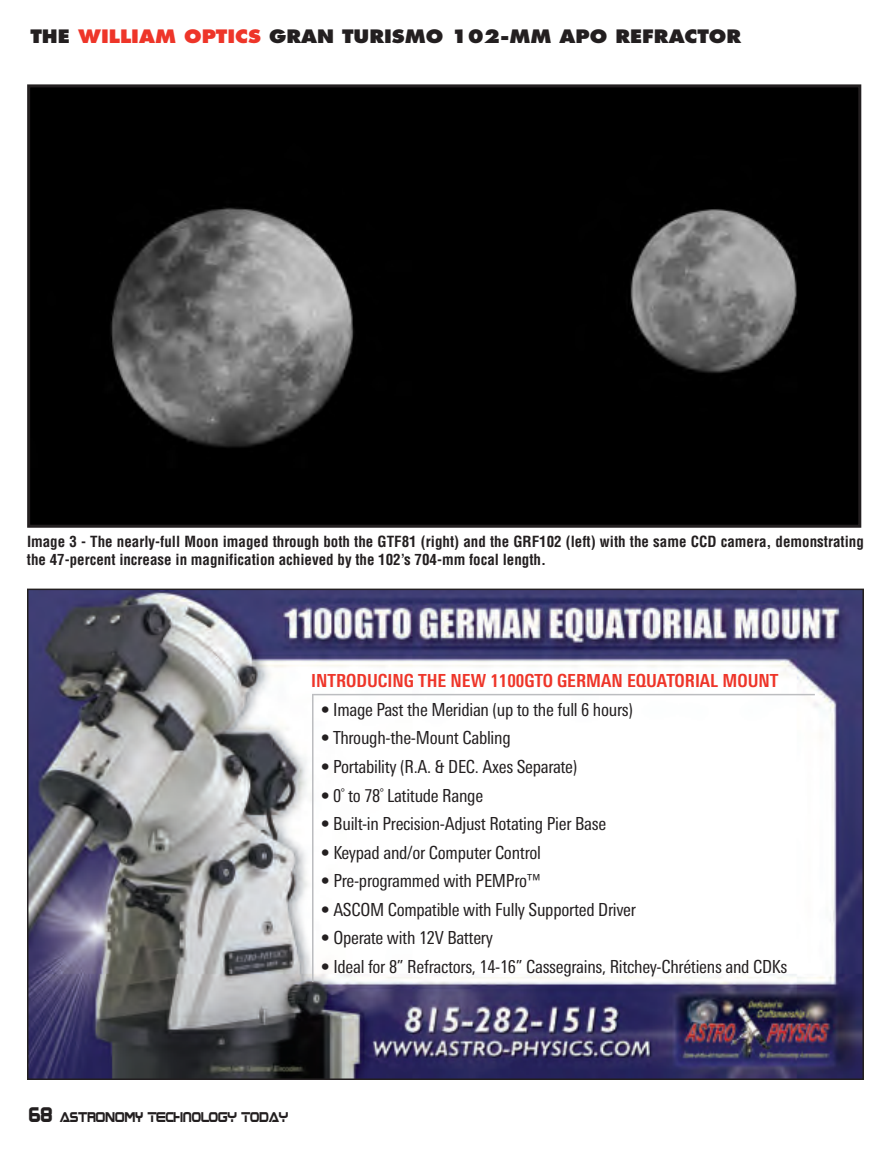
<style>
.page{position:relative;width:891px;height:1161px;background:#fff}
.page>*{position:absolute;margin:0;border:0;box-sizing:border-box;transform-origin:0 0}
.t1{font:condensed 18px "Linotype Univers";letter-spacing:-.015em;color:#231f20}
.t2{font:800 18px "Futura";color:#231f20;scale:1.08 1}
.t3{font:700 condensed 18px "Linotype Univers";color:#ee3529}
.t4{font:700 condensed 15px/18px "Helvetica";color:#231f20}
.t5{font:11.4px "Boom Box";color:#231f20;scale:.9 1}
.s1{color:#ee3529}
.s2{font-size:17.1px}
</style>
<div class="page">
<img style="left:30px;top:592px;width:831px;height:485px">
<hr style="left:312px;top:694px;width:503px;height:1px;background:#bcbdc0">
<hr style="left:312px;top:694px;width:2px;height:288px;background:#bcbdc0">
<img style="left:31px;top:88px;width:826px;height:436px">
<div style="left:27px;top:84px;width:834px;height:444px;border:3px solid #231f20"></div>
<p class="t2" style="left:30px;top:28px;width:660px">THE <span class="s1">WILLIAM OPTICS</span> GRAN TURISMO 102-MM APO REFRACTOR</p>
<p class="t4" style="left:27px;top:533px;width:839px">Image 3 - The nearly-full Moon imaged through both the GTF81 (right) and the GRF102 (left) with the same CCD camera, demonstrating the 47-percent increase in magnification achieved by the 102’s 704-mm focal length.</p>
<p class="t3" style="left:311px;top:674px;width:469px">INTRODUCING THE NEW 1100GTO GERMAN EQUATORIAL MOUNT</p>
<p class="t1" style="left:321px;top:703px;width:314px">• Image Past the Meridian (up to the full 6 hours)</p>
<p class="t1" style="left:321px;top:732px;width:191px">• Through-the-Mount Cabling</p>
<p class="t1" style="left:321px;top:760px;width:258px">• Portability (R.A. &amp; DEC. Axes Separate)</p>
<p class="t1" style="left:321px;top:789px;width:164px">• 0˚ to 78˚ Latitude Range</p>
<p class="t1" style="left:321px;top:817px;width:287px">• Built-in Precision-Adjust Rotating Pier Base</p>
<p class="t1" style="left:321px;top:846px;width:222px">• Keypad and/or Computer Control</p>
<p class="t1" style="left:321px;top:874px;width:221px">• Pre-programmed with PEMPro™</p>
<p class="t1" style="left:321px;top:903px;width:317px">• ASCOM Compatible with Fully Supported Driver</p>
<p class="t1" style="left:321px;top:931px;width:174px">• Operate with 12V Battery</p>
<p class="t1" style="left:321px;top:960px;width:468px">• Ideal for 8” Refractors, 14-16” Cassegrains, Ritchey-Chrétiens and CDKs</p>
<p class="t5" style="left:28px;top:1112px;width:290px"><span class="s2">68</span> ASTRONOMY TECHNOLOGY TODAY</p>
</div>
